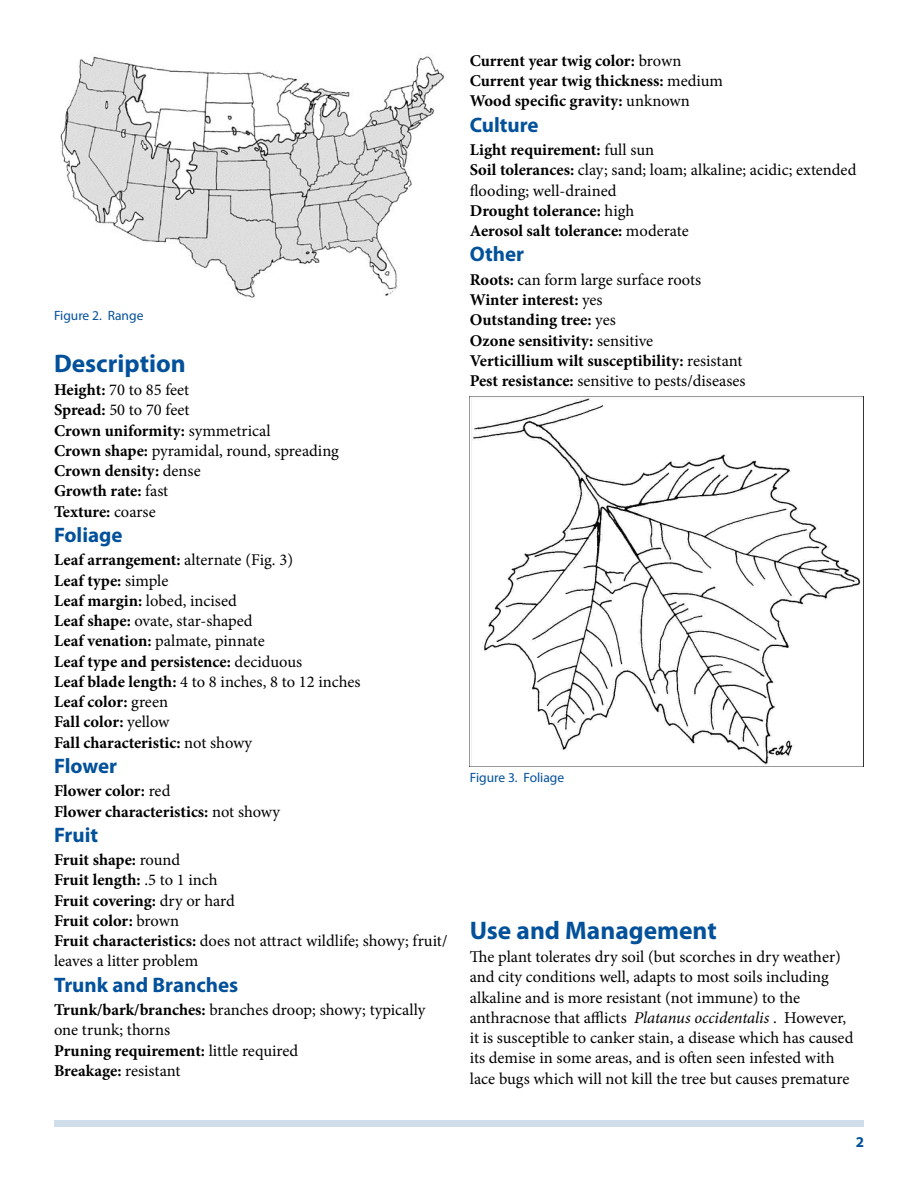
<style>
.page{position:relative;width:918px;height:1188px;background:#fff}
.page>*{position:absolute;margin:0;border:0;box-sizing:border-box;transform-origin:0 0}
.t1{font:700 25.5px "Myriad Pro";color:#03519a}
.t2{font:700 21px "Myriad Pro";color:#03519a}
.t3{font:16.5px/20.2px "Minion Pro";color:#000}
.t4{font:700 16.5px/20.2px "Minion Pro";color:#000}
.t5{font:700 15px "Myriad Pro";color:#03519a}
.t6{font:13.5px "Myriad Pro";color:#03519a}
.s1{font-weight:400}
.s2{font-weight:700}
.s3{font-style:italic}
</style>
<div class="page">
<div style="left:54px;top:1120px;width:810px;height:7px;background:#d0ddea"></div>
<img style="left:60px;top:56px;width:385px;height:242px">
<img style="left:470px;top:397px;width:394px;height:370px">
<p class="t6" style="left:54px;top:307px;width:91px">Figure 2. Range</p>
<p class="t1" style="left:54px;top:346px;width:133px">Description</p>
<p class="t4" style="left:54px;top:380px;width:287px">Height: <span class="s1">70 to 85 feet<br></span>Spread: <span class="s1">50 to 70 feet<br></span>Crown uniformity: <span class="s1">symmetrical<br></span>Crown shape: <span class="s1">pyramidal, round, spreading<br></span>Crown density: <span class="s1">dense<br></span>Growth rate: <span class="s1">fast<br></span>Texture: <span class="s1">coarse</span></p>
<p class="t2" style="left:54px;top:521px;width:70px">Foliage</p>
<p class="t4" style="left:54px;top:550px;width:308px">Leaf arrangement: <span class="s1">alternate (Fig. 3)<br></span>Leaf type: <span class="s1">simple<br></span>Leaf margin: <span class="s1">lobed, incised<br></span>Leaf shape: <span class="s1">ovate, star-shaped<br></span>Leaf venation: <span class="s1">palmate, pinnate<br></span>Leaf type and persistence: <span class="s1">deciduous<br></span>Leaf blade length: <span class="s1">4 to 8 inches, 8 to 12 inches<br></span>Leaf color: <span class="s1">green<br></span>Fall color: <span class="s1">yellow<br></span>Fall characteristic: <span class="s1">not showy</span></p>
<p class="t2" style="left:54px;top:752px;width:65px">Flower</p>
<p class="t4" style="left:54px;top:781px;width:228px">Flower color: <span class="s1">red<br></span>Flower characteristics: <span class="s1">not showy</span></p>
<p class="t2" style="left:54px;top:821px;width:46px">Fruit</p>
<p class="t3" style="left:54px;top:850px;width:395px"><span class="s2">Fruit shape:</span> round<br><span class="s2">Fruit length:</span> .5 to 1 inch<br><span class="s2">Fruit covering:</span> dry or hard<br><span class="s2">Fruit color:</span> brown<br><span class="s2">Fruit characteristics:</span> does not attract wildlife; showy; fruit/ leaves a litter problem</p>
<p class="t2" style="left:54px;top:971px;width:186px">Trunk and Branches</p>
<p class="t3" style="left:54px;top:1000px;width:373px"><span class="s2">Trunk/bark/branches:</span> branches droop; showy; typically one trunk; thorns<br><span class="s2">Pruning requirement:</span> little required<br><span class="s2">Breakage:</span> resistant</p>
<p class="t4" style="left:470px;top:50px;width:255px">Current year twig color: <span class="s1">brown<br></span>Current year twig thickness: <span class="s1">medium<br></span>Wood specific gravity: <span class="s1">unknown</span></p>
<p class="t2" style="left:470px;top:111px;width:70px">Culture</p>
<p class="t3" style="left:470px;top:140px;width:388px"><span class="s2">Light requirement:</span> full sun<br><span class="s2">Soil tolerances:</span> clay; sand; loam; alkaline; acidic; extended flooding; well-drained<br><span class="s2">Drought tolerance:</span> high<br><span class="s2">Aerosol salt tolerance:</span> moderate</p>
<p class="t2" style="left:470px;top:241px;width:56px">Other</p>
<p class="t4" style="left:470px;top:269px;width:277px">Roots: <span class="s1">can form large surface roots </span>Winter interest: <span class="s1">yes<br></span>Outstanding tree: <span class="s1">yes<br></span>Ozone sensitivity: <span class="s1">sensitive<br></span>Verticillium wilt susceptibility: <span class="s1">resistant </span>Pest resistance: <span class="s1">sensitive to pests/diseases</span></p>
<p class="t6" style="left:470px;top:770px;width:96px">Figure 3. Foliage</p>
<p class="t1" style="left:470px;top:914px;width:248px">Use and Management</p>
<p class="t3" style="left:470px;top:947px;width:385px">The plant tolerates dry soil (but scorches in dry weather) and city conditions well, adapts to most soils including alkaline and is more resistant (not immune) to the anthracnose that afflicts <span class="s3">Platanus occidentalis</span> . However, it is susceptible to canker stain, a disease which has caused its demise in some areas, and is often seen infested with lace bugs which will not kill the tree but causes premature</p>
<p class="t5" style="left:856px;top:1133px;width:10px">2</p>
</div>
